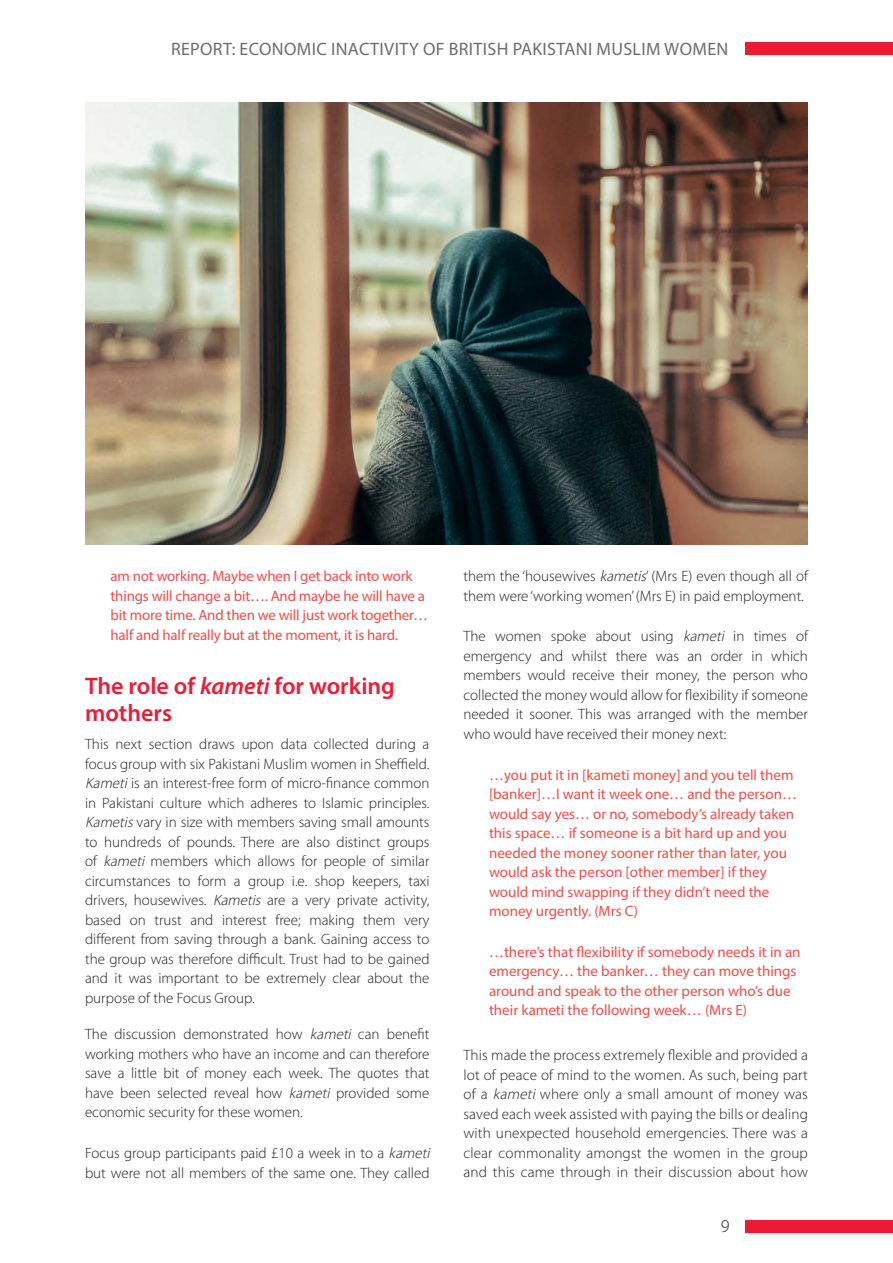
<style>
.page{position:relative;width:893px;height:1263px;background:#fff}
.page>*{position:absolute;margin:0;border:0;box-sizing:border-box;transform-origin:0 0}
.t1{font:600 24px/27px "Myriad Pro";color:#ed1a33}
.t2{font:18px "Myriad Pro";letter-spacing:.02em;color:#6c6d70}
.t3{font:300 18px "Myriad Pro";color:#231f20}
.t4{font:300 15px/19.5px "Myriad Pro";color:#231f20;text-align:justify}
.t5{font:15px/19.5px "Myriad Pro";color:#ef4d48}
.s1{font-style:italic}
</style>
<div class="page">
<div style="left:746px;top:1220px;width:147px;height:13px;background:#ed1a33"></div>
<div style="left:746px;top:43px;width:147px;height:12px;background:#ed1a33"></div>
<img style="left:85px;top:102px;width:723px;height:442px">
<p class="t2" style="left:171px;top:38px;width:559px">REPORT: ECONOMIC INACTIVITY OF BRITISH PAKISTANI MUSLIM WOMEN</p>
<p class="t5" style="left:111px;top:566px;width:319px">am not working. Maybe when I get back into work things will change a bit…. And maybe he will have a bit more time. And then we will just work together… half and half really but at the moment, it is hard.</p>
<h1 class="t1" style="left:85px;top:672px;width:311px">The role of <span class="s1">kameti</span> for working mothers</h1>
<p class="t4" style="left:85px;top:735px;width:346px">This next section draws upon data collected during a focus group with six Pakistani Muslim women in Sheffield.<br><span class="s1">Kameti</span>is an interest-free form of micro-finance common in Pakistani culture which adheres to Islamic principles.<br><span class="s1">Kametis</span>vary in size with members saving small amounts to hundreds of pounds. There are also distinct groups of <span class="s1">kameti</span> members which allows for people of similar circumstances to form a group i.e. shop keepers, taxi drivers, housewives. <span class="s1">Kametis</span> are a very private activity, based on trust and interest free; making them very different from saving through a bank. Gaining access to the group was therefore difficult. Trust had to be gained and it was important to be extremely clear about the purpose of the Focus Group.</p>
<p class="t4" style="left:85px;top:1025px;width:346px">The discussion demonstrated how <span class="s1">kameti</span> can benefit working mothers who have an income and can therefore save a little bit of money each week. The quotes that have been selected reveal how <span class="s1">kameti</span> provided some economic security for these women.</p>
<p class="t4" style="left:85px;top:1143px;width:350px">Focus group participants paid £10 a week in to a <span class="s1">kameti </span>but were not all members of the same one. They called</p>
<p class="t4" style="left:463px;top:567px;width:346px">them the ‘housewives <span class="s1">kametis</span>’ (Mrs E) even though all of them were ‘working women’ (Mrs E) in paid employment.</p>
<p class="t4" style="left:463px;top:627px;width:346px">The women spoke about using <span class="s1">kameti</span> in times of emergency and whilst there was an order in which members would receive their money, the person who collected the money would allow for flexibility if someone needed it sooner. This was arranged with the member who would have received their money next:</p>
<p class="t5" style="left:489px;top:765px;width:309px">…you put it in [kameti money] and you tell them [banker]…I want it week one… and the person… would say yes… or no, somebody’s already taken this space… if someone is a bit hard up and you needed the money sooner rather than later, you would ask the person [other member] if they would mind swapping if they didn’t need the money urgently. (Mrs C)</p>
<p class="t5" style="left:489px;top:942px;width:313px">…there’s that flexibility if somebody needs it in an emergency… the banker… they can move things around and speak to the other person who’s due their kameti the following week… (Mrs E)</p>
<p class="t4" style="left:463px;top:1046px;width:346px">This made the process extremely flexible and provided a lot of peace of mind to the women. As such, being part of a <span class="s1">kameti</span> where only a small amount of money was saved each week assisted with paying the bills or dealing with unexpected household emergencies. There was a clear commonality amongst the women in the group and this came through in their discussion about how</p>
<p class="t3" style="left:721px;top:1216px;width:10px">9</p>
</div>
